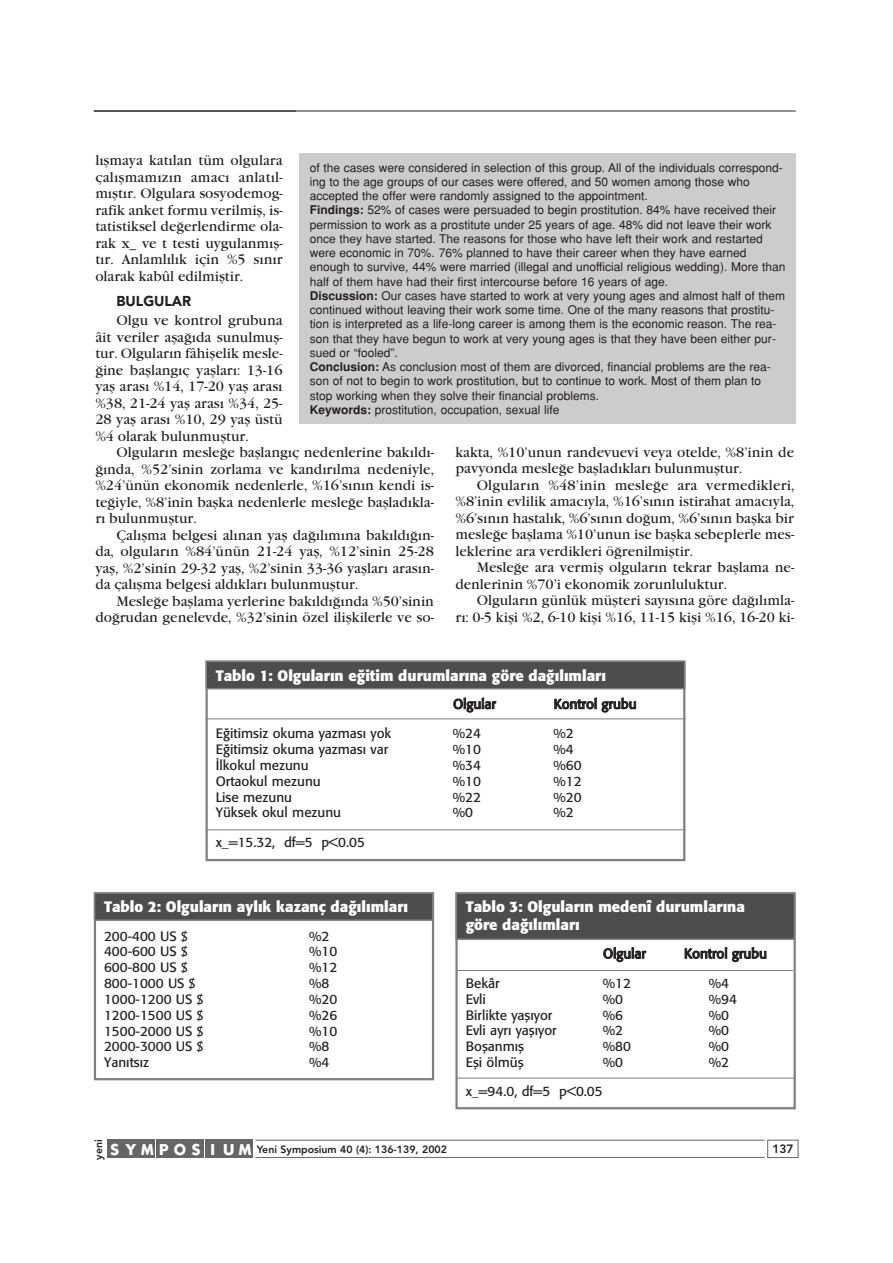
<style>
.page{position:relative;width:893px;height:1263px;background:#fff}
.page>*{position:absolute;margin:0;border:0;box-sizing:border-box;transform-origin:0 0}
.t1{font:700 15px/18px "Formata";color:#fff}
.t2{font:14.25px/16.5px "Garamond";letter-spacing:-.005em;color:#231f20;text-align:justify}
.t3{font:900 14.25px "Avenir";letter-spacing:-.005em;color:#231f20}
.t4{font:13.5px "Formata";color:#231f20}
.t5{font:12px/14.2px "Helvetica Turk";color:#231f20}
.t6{font:800 12px "Avenir";color:#231f20}
.t7{font:800 10.5px "Avenir";color:#231f20}
.s1{font-family:"Helvetica Turk B"}
.s2{font-family:"Futura Maxi";font-weight:700;font-size:14.25px;color:#fff}
</style>
<div class="page">
<div style="left:107px;top:1140px;width:15px;height:18px;background:#666"></div>
<div style="left:124px;top:1140px;width:15px;height:18px;background:#666"></div>
<div style="left:140px;top:1140px;width:15px;height:18px;background:#666"></div>
<div style="left:156px;top:1140px;width:15px;height:18px;background:#666"></div>
<div style="left:172px;top:1140px;width:15px;height:18px;background:#666"></div>
<div style="left:189px;top:1140px;width:15px;height:18px;background:#666"></div>
<div style="left:205px;top:1140px;width:15px;height:18px;background:#666"></div>
<div style="left:221px;top:1140px;width:15px;height:18px;background:#666"></div>
<div style="left:238px;top:1140px;width:15px;height:18px;background:#666"></div>
<svg style="left:255px;top:1139px;width:543px;height:19px"></svg>
<div style="left:299px;top:153px;width:497px;height:271px;background:#ccc"></div>
<hr style="left:94px;top:111px;width:701px;height:1px;background:#231f20">
<div style="left:205px;top:661px;width:480px;height:200px;border:2px solid #808080"></div>
<div style="left:207px;top:662px;width:477px;height:26px;background:#4d4d4d"></div>
<div style="left:205px;top:661px;width:480px;height:28px;border:2px solid #808080"></div>
<hr style="left:206px;top:719px;width:479px;height:1px;background:#808080">
<hr style="left:205px;top:830px;width:480px;height:1px;background:#808080">
<div style="left:94px;top:892px;width:340px;height:188px;border:2px solid #808080"></div>
<div style="left:95px;top:894px;width:337px;height:25px;background:#4d4d4d"></div>
<div style="left:94px;top:892px;width:339px;height:29px;border:2px solid #808080"></div>
<div style="left:455px;top:892px;width:340px;height:217px;border:2px solid #808080"></div>
<div style="left:457px;top:894px;width:336px;height:44px;background:#4d4d4d"></div>
<div style="left:455px;top:892px;width:340px;height:48px;border:2px solid #808080"></div>
<hr style="left:457px;top:970px;width:336px;height:1px;background:#808080">
<hr style="left:457px;top:1078px;width:338px;height:1px;background:#808080">
<p class="t2" style="left:95px;top:154px;width:189px">l›flmaya kat›lan tüm olgulara çal›flmam›z›n amac› anlat›l&shy;m›flt›r. Olgulara sosyodemog&shy;rafik anket formu verilmifl, is&shy;tatistiksel de¤erlendirme ola&shy;rak x_ ve t testi uygulanm›fl&shy;t›r. Anlaml›l›k için %5 s›n›r olarak kabûl edilmifltir.</p>
<p class="t3" style="left:117px;top:295px;width:76px">BULGULAR</p>
<p class="t2" style="left:95px;top:314px;width:189px;text-indent:21px">Olgu ve kontrol grubuna âit veriler afla¤›da sunulmufl&shy;tur. Olgular›n fâhiflelik mesle-¤ine bafllang›ç yafllar›: 13-16 yafl aras› %14, 17-20 yafl aras› %38, 21-24 yafl aras› %34, 25- 28 yafl aras› %10, 29 yafl üstü %4 olarak bulunmufltur.</p>
<p class="t2" style="left:95px;top:446px;width:340px;text-indent:21px">Olgular›n mesle¤e bafllang›ç nedenlerine bak›ld›- ¤›nda, %52’sinin zorlama ve kand›r›lma nedeniyle, %24’ünün ekonomik nedenlerle, %16’s›n›n kendi is&shy;te¤iyle, %8’inin baflka nedenlerle mesle¤e bafllad›kla&shy;r› bulunmufltur.</p>
<p class="t2" style="left:95px;top:528px;width:340px;text-indent:21px">Çal›flma belgesi al›nan yafl da¤›l›m›na bak›ld›¤›n&shy;da, olgular›n %84’ünün 21-24 yafl, %12’sinin 25-28 yafl, %2’sinin 29-32 yafl, %2’sinin 33-36 yafllar› aras›n&shy;da çal›flma belgesi ald›klar› bulunmufltur.</p>
<p class="t2" style="left:95px;top:594px;width:340px;text-align:right">Mesle¤e bafllama yerlerine bak›ld›¤›nda %50’sinin do¤rudan genelevde, %32’sinin özel iliflkilerle ve so-</p>
<p class="t5" style="left:310px;top:162px;width:477px">of the cases were considered in selection of this group. All of the individuals correspond&shy;ing to the age groups of our cases were offered, and 50 women among those who accepted the offer were randomly assigned to the appointment.<br><span class="s1">Findings:</span> 52% of cases were persuaded to begin prostitution. 84% have received their permission to work as a prostitute under 25 years of age. 48% did not leave their work once they have started. The reasons for those who have left their work and restarted were economic in 70%. 76% planned to have their career when they have earned enough to survive, 44% were married (illegal and unofficial religious wedding). More than half of them have had their first intercourse before 16 years of age.<br><span class="s1">Discussion:</span> Our cases have started to work at very young ages and almost half of them continued without leaving their work some time. One of the many reasons that prostitu&shy;tion is interpreted as a life-long career is among them is the economic reason. The rea&shy;son that they have begun to work at very young ages is that they have been either pur&shy;sued or “fooled”.<br><span class="s1">Conclusion:</span> As conclusion most of them are divorced, financial problems are the rea&shy;son of not to begin to work prostitution, but to continue to work. Most of them plan to stop working when they solve their financial problems.<br><span class="s1">Keywords:</span> prostitution, occupation, sexual life</p>
<p class="t2" style="left:455px;top:446px;width:340px">kakta, %10’unun randevuevi veya otelde, %8’inin de pavyonda mesle¤e bafllad›klar› bulunmufltur.</p>
<p class="t2" style="left:455px;top:479px;width:340px;text-indent:21px">Olgular›n %48’inin mesle¤e ara vermedikleri, %8’inin evlilik amac›yla, %16’s›n›n istirahat amac›yla, %6’s›n›n hastal›k, %6’s›n›n do¤um, %6’s›n›n baflka bir mesle¤e bafllama %10’unun ise baflka sebeplerle mes&shy;leklerine ara verdikleri ö¤renilmifltir.</p>
<p class="t2" style="left:455px;top:561px;width:340px;text-indent:21px">Mesle¤e ara vermifl olgular›n tekrar bafllama ne&shy;denlerinin %70’i ekonomik zorunluluktur.</p>
<p class="t2" style="left:455px;top:594px;width:340px;text-align:right">Olgular›n günlük müflteri say›s›na göre da¤›l›mla-<br>r›: 0-5 kifli %2, 6-10 kifli %16, 11-15 kifli %16, 16-20 ki-</p>
<p class="t1" style="left:216px;top:667px;width:392px">Tablo 1: Olgular›n e¤itim durumlar›na göre da¤›l›mlar›</p>
<p class="t4" style="left:453px;top:698px;width:44px">Olgular</p>
<p class="t4" style="left:553px;top:698px;width:84px">Kontrol grubu</p>
<p class="t4" style="left:216px;top:727px;width:177px">E¤itimsiz okuma yazmas› yok</p>
<p class="t4" style="left:453px;top:727px;width:30px">%24</p>
<p class="t4" style="left:553px;top:727px;width:22px">%2</p>
<p class="t4" style="left:216px;top:743px;width:174px">E¤itimsiz okuma yazmas› var</p>
<p class="t4" style="left:453px;top:743px;width:30px">%10</p>
<p class="t4" style="left:553px;top:743px;width:22px">%4</p>
<p class="t4" style="left:216px;top:759px;width:94px">‹lkokul mezunu</p>
<p class="t4" style="left:453px;top:759px;width:30px">%34</p>
<p class="t4" style="left:553px;top:759px;width:30px">%60</p>
<p class="t4" style="left:216px;top:775px;width:106px">Ortaokul mezunu</p>
<p class="t4" style="left:453px;top:775px;width:30px">%10</p>
<p class="t4" style="left:553px;top:775px;width:30px">%12</p>
<p class="t4" style="left:216px;top:791px;width:78px">Lise mezunu</p>
<p class="t4" style="left:453px;top:791px;width:30px">%22</p>
<p class="t4" style="left:553px;top:791px;width:30px">%20</p>
<p class="t4" style="left:216px;top:807px;width:127px">Yüksek okul mezunu</p>
<p class="t4" style="left:453px;top:807px;width:22px">%0</p>
<p class="t4" style="left:553px;top:807px;width:22px">%2</p>
<p class="t4" style="left:216px;top:837px;width:151px">x_=15.32, df=5 p&lt;0.05</p>
<p class="t1" style="left:104px;top:899px;width:305px">Tablo 2: Olgular›n ayl›k kazanç da¤›l›mlar›</p>
<p class="t4" style="left:104px;top:930px;width:85px">200-400 US $</p>
<p class="t4" style="left:309px;top:930px;width:22px">%2</p>
<p class="t4" style="left:104px;top:946px;width:85px">400-600 US $</p>
<p class="t4" style="left:309px;top:946px;width:30px">%10</p>
<p class="t4" style="left:104px;top:961px;width:85px">600-800 US $</p>
<p class="t4" style="left:309px;top:961px;width:30px">%12</p>
<p class="t4" style="left:104px;top:977px;width:93px">800-1000 US $</p>
<p class="t4" style="left:309px;top:977px;width:22px">%8</p>
<p class="t4" style="left:104px;top:993px;width:101px">1000-1200 US $</p>
<p class="t4" style="left:309px;top:993px;width:30px">%20</p>
<p class="t4" style="left:104px;top:1009px;width:101px">1200-1500 US $</p>
<p class="t4" style="left:309px;top:1009px;width:30px">%26</p>
<p class="t4" style="left:104px;top:1025px;width:101px">1500-2000 US $</p>
<p class="t4" style="left:309px;top:1025px;width:30px">%10</p>
<p class="t4" style="left:104px;top:1041px;width:101px">2000-3000 US $</p>
<p class="t4" style="left:309px;top:1041px;width:22px">%8</p>
<p class="t4" style="left:104px;top:1057px;width:46px">Yan›ts›z</p>
<p class="t4" style="left:309px;top:1057px;width:22px">%4</p>
<p class="t1" style="left:465px;top:899px;width:281px">Tablo 3: Olgular›n medenî durumlar›na göre da¤›l›mlar›</p>
<p class="t4" style="left:603px;top:948px;width:44px">Olgular</p>
<p class="t4" style="left:684px;top:948px;width:84px">Kontrol grubu</p>
<p class="t4" style="left:465px;top:977px;width:36px">Bekâr</p>
<p class="t4" style="left:602px;top:977px;width:30px">%12</p>
<p class="t4" style="left:708px;top:977px;width:22px">%4</p>
<p class="t4" style="left:465px;top:993px;width:22px">Evli</p>
<p class="t4" style="left:602px;top:993px;width:22px">%0</p>
<p class="t4" style="left:708px;top:993px;width:30px">%94</p>
<p class="t4" style="left:465px;top:1009px;width:88px">Birlikte yafl›yor</p>
<p class="t4" style="left:602px;top:1009px;width:22px">%6</p>
<p class="t4" style="left:708px;top:1009px;width:22px">%0</p>
<p class="t4" style="left:465px;top:1025px;width:93px">Evli ayr› yafl›yor</p>
<p class="t4" style="left:602px;top:1025px;width:22px">%2</p>
<p class="t4" style="left:708px;top:1025px;width:22px">%0</p>
<p class="t4" style="left:465px;top:1041px;width:60px">Boflanm›fl</p>
<p class="t4" style="left:602px;top:1041px;width:30px">%80</p>
<p class="t4" style="left:708px;top:1041px;width:22px">%0</p>
<p class="t4" style="left:465px;top:1056px;width:60px">Efli ölmüfl</p>
<p class="t4" style="left:602px;top:1056px;width:22px">%0</p>
<p class="t4" style="left:708px;top:1056px;width:22px">%2</p>
<p class="t4" style="left:465px;top:1085px;width:138px">x_=94.0, df=5 p&lt;0.05</p>
<p class="t7" style="left:94px;top:1160px;width:22px;rotate:-90deg">yeni</p>
<p class="t7" style="left:110px;top:1145px;width:338px"><span class="s2">S Y M P O S I U M</span> Yeni Symposium 40 (4): 136-139, 2002</p>
<p class="t6" style="left:772px;top:1144px;width:23px">137</p>
</div>
